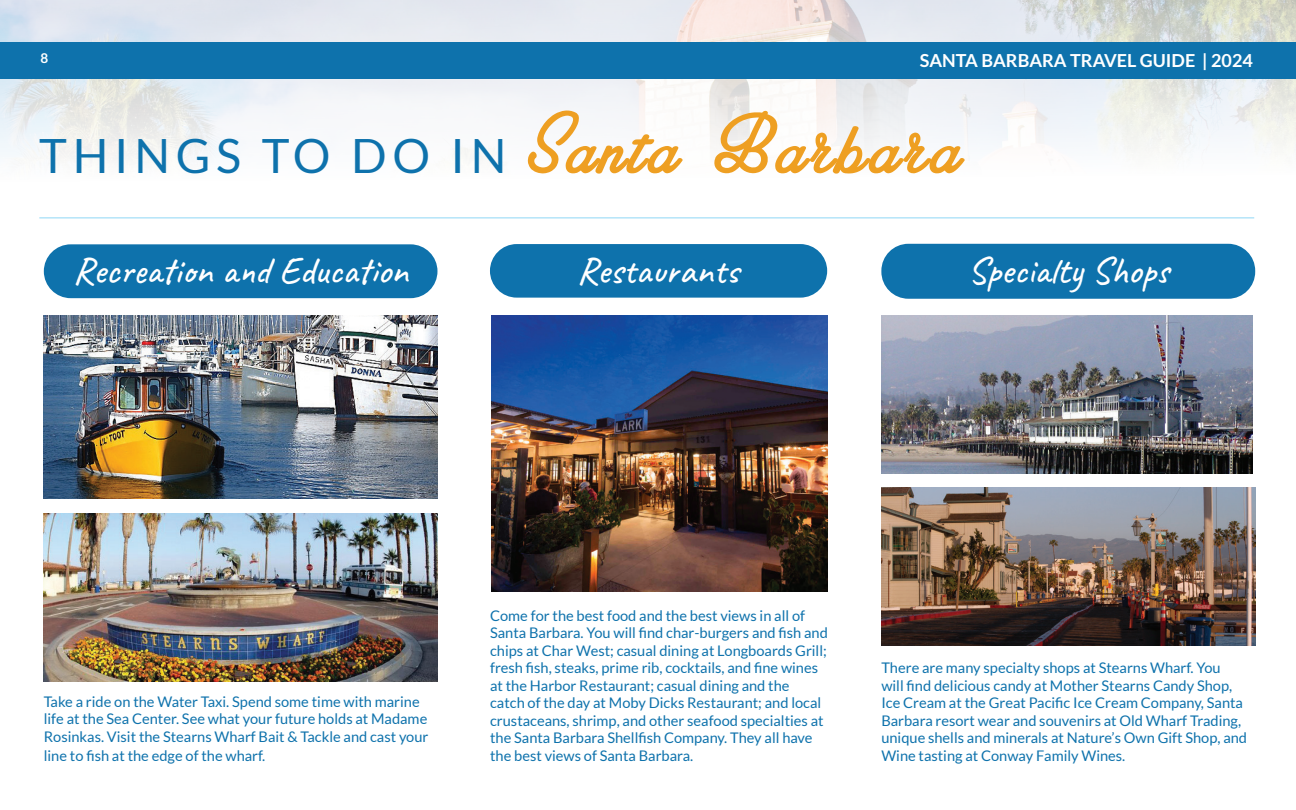
<style>
.page{position:relative;width:1296px;height:810px;background:#fff}
.page>*{position:absolute;margin:0;border:0;box-sizing:border-box;transform-origin:0 0}
.t1{font:90px "Amplify Personal Use Only";letter-spacing:.05em;color:#ee9f22}
.t2{font:47.25px "Lato";letter-spacing:.12em;color:#0e72ac}
.t3{font:500 38.25px "Caveat";color:#fff}
.t4{font:700 18px "Lato";color:#fff}
.t5{font:14.62px/17.6px "Lato";color:#0e72ac}
.t6{font:700 13.5px "Lato";color:#fff}
</style>
<div class="page">
<img style="left:0;top:0;width:1296px;height:265px">
<div style="left:0;top:42px;width:1296px;height:36px;background:#0e72ac"></div>
<div style="left:44px;top:244px;width:393px;height:54px;background:#0e72ac;border-radius:27px"></div>
<div style="left:490px;top:244px;width:337px;height:54px;background:#0e72ac;border-radius:27px"></div>
<div style="left:881px;top:244px;width:374px;height:55px;background:#0e72ac;border-radius:27px"></div>
<hr style="left:39px;top:218px;width:1215px;height:1px;background:#8ed8f6">
<img style="left:44px;top:315px;width:393px;height:183px">
<img style="left:492px;top:315px;width:335px;height:276px">
<img style="left:881px;top:315px;width:372px;height:158px">
<img style="left:44px;top:513px;width:393px;height:169px">
<img style="left:881px;top:487px;width:375px;height:158px">
<p class="t6" style="left:40px;top:50px;width:9px">8</p>
<h2 class="t2" style="left:39px;top:130px;width:469px">THINGS TO DO IN</h2>
<p class="t4" style="left:920px;top:50px;width:335px">SANTA BARBARA TRAVEL GUIDE | 2024</p>
<h1 class="t1" style="left:527px;top:96px;width:434px">Santa Barbara</h1>
<h3 class="t3" style="left:73px;top:247px;width:337px">Recreation and Education</h3>
<h3 class="t3" style="left:577px;top:247px;width:163px">Restaurants</h3>
<h3 class="t3" style="left:968px;top:247px;width:203px">Specialty Shops</h3>
<p class="t5" style="left:44px;top:693px;width:386px">Take a ride on the Water Taxi. Spend some time with marine life at the Sea Center. See what your future holds at Madame Rosinkas. Visit the Stearns Wharf Bait &amp; Tackle and cast your line to fish at the edge of the wharf.</p>
<p class="t5" style="left:490px;top:606px;width:339px">Come for the best food and the best views in all of Santa Barbara. You will find char-burgers and fish and chips at Char West; casual dining at Longboards Grill; fresh fish, steaks, prime rib, cocktails, and fine wines at the Harbor Restaurant; casual dining and the<br>catch of the day at Moby Dicks Restaurant; and local crustaceans, shrimp, and other seafood specialties at the Santa Barbara Shellfish Company. They all have the best views of Santa Barbara.</p>
<p class="t5" style="left:881px;top:659px;width:367px">There are many specialty shops at Stearns Wharf. You<br>will find delicious candy at Mother Stearns Candy Shop, Ice Cream at the Great Pacific Ice Cream Company, Santa Barbara resort wear and souvenirs at Old Wharf Trading, unique shells and minerals at Nature’s Own Gift Shop, and Wine tasting at Conway Family Wines.</p>
</div>
